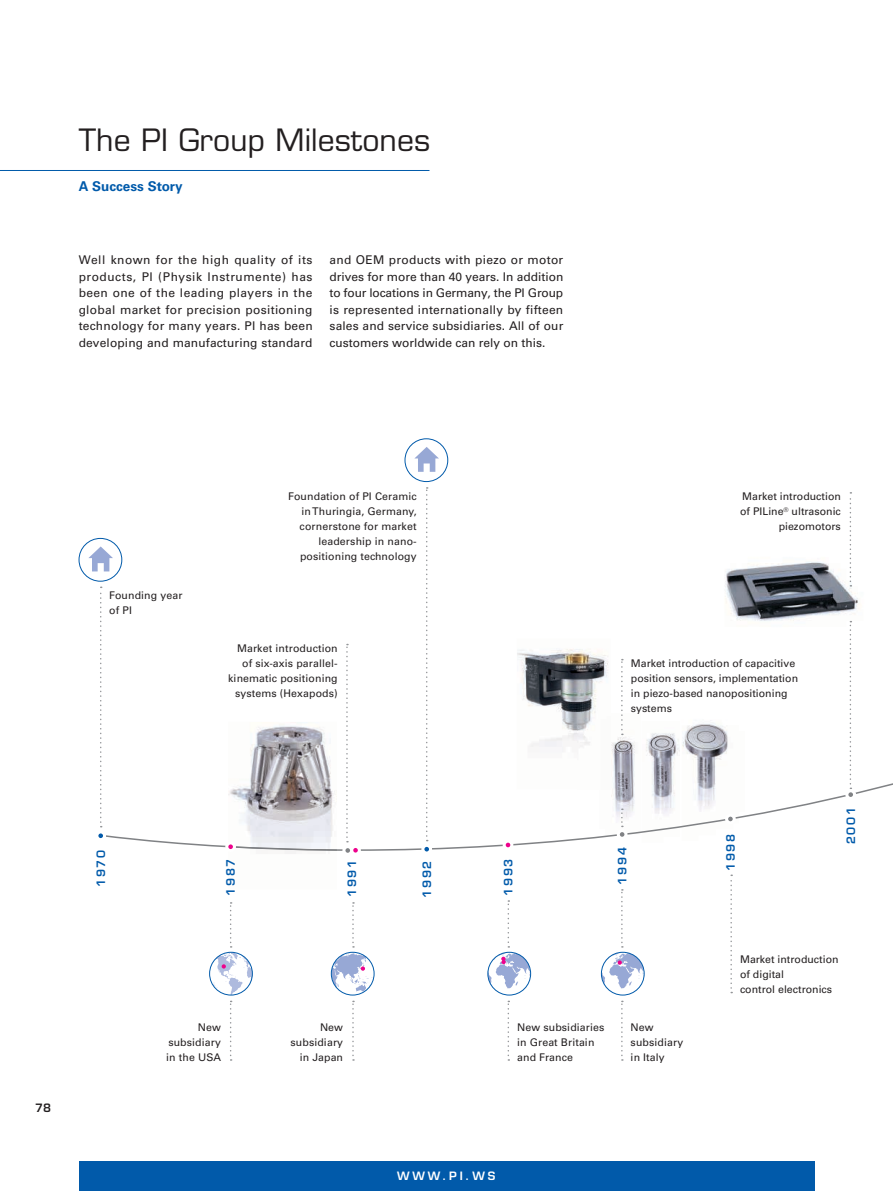
<style>
.page{position:relative;width:893px;height:1191px;background:#fff}
.page>*{position:absolute;margin:0;border:0;box-sizing:border-box;transform-origin:0 0}
.t1{font:30px "Eurostile LT";letter-spacing:.005em;color:#231f20}
.t2{font:700 13.5px "Univers LT";color:#015aaa}
.t3{font:12px/16.5px "Univers LT";letter-spacing:.01em;color:#231f20;text-align:justify}
.t4{font:600 11.25px "Eurostile LT";letter-spacing:.15em;color:#015aaa}
.t5{font:600 11.25px "Eurostile LT";letter-spacing:.25em;color:#fff}
.t6{font:600 11.25px "Eurostile LT";color:#231f20}
.t7{font:10.5px/15.1px "Univers LT";letter-spacing:.01em;color:#231f20}
</style>
<div class="page">
<div style="left:79px;top:1161px;width:735px;height:30px;background:#015aaa"></div>
<svg style="left:101px;top:438px;width:792px;height:413px"></svg>
<svg style="left:621px;top:659px;width:2px;height:76px"></svg>
<svg style="left:621px;top:1000px;width:2px;height:60px"></svg>
<svg style="left:601px;top:952px;width:43px;height:43px"></svg>
<div style="left:601px;top:952px;width:44px;height:43px;border:1px solid #015aaa;border-radius:50%"></div>
<svg style="left:601px;top:889px;width:43px;height:99px"></svg>
<img style="left:517px;top:638px;width:94px;height:151px">
<img style="left:578px;top:697px;width:33px;height:92px">
<svg style="left:621px;top:808px;width:2px;height:19px"></svg>
<img style="left:714px;top:535px;width:155px;height:114px">
<svg style="left:426px;top:487px;width:2px;height:354px"></svg>
<svg style="left:730px;top:874px;width:2px;height:119px"></svg>
<svg style="left:346px;top:644px;width:2px;height:198px"></svg>
<svg style="left:850px;top:621px;width:1px;height:168px"></svg>
<svg style="left:850px;top:492px;width:1px;height:94px"></svg>
<svg style="left:100px;top:586px;width:2px;height:241px"></svg>
<div style="left:79px;top:538px;width:43px;height:43px;background:#fff;border-radius:50%"></div>
<div style="left:79px;top:538px;width:43px;height:43px;border:1px solid #015aaa;border-radius:50%"></div>
<svg style="left:88px;top:546px;width:25px;height:25px"></svg>
<div style="left:405px;top:439px;width:43px;height:42px;background:#fff;border-radius:50%"></div>
<div style="left:405px;top:438px;width:43px;height:44px;border:1px solid #015aaa;border-radius:50%"></div>
<svg style="left:414px;top:447px;width:25px;height:25px"></svg>
<div style="left:209px;top:952px;width:44px;height:43px;border:1px solid #015aaa;border-radius:50%"></div>
<div style="left:331px;top:952px;width:43px;height:43px;border:1px solid #015aaa;border-radius:50%"></div>
<svg style="left:331px;top:902px;width:43px;height:90px"></svg>
<svg style="left:210px;top:902px;width:42px;height:158px"></svg>
<svg style="left:352px;top:1000px;width:2px;height:60px"></svg>
<svg style="left:488px;top:952px;width:43px;height:43px"></svg>
<div style="left:487px;top:952px;width:44px;height:43px;border:1px solid #015aaa;border-radius:50%"></div>
<svg style="left:488px;top:900px;width:43px;height:88px"></svg>
<svg style="left:508px;top:1000px;width:1px;height:60px"></svg>
<img style="left:228px;top:722px;width:109px;height:132px">
<img style="left:235px;top:846px;width:102px;height:4px">
<div style="left:423px;top:845px;width:8px;height:8px;background:#015aaa;border-radius:50%"></div>
<div style="left:421px;top:844px;width:11px;height:10px;border:3px solid #fff;border-radius:50%"></div>
<div style="left:727px;top:815px;width:7px;height:8px;background:#808285;border-radius:50%"></div>
<div style="left:725px;top:813px;width:11px;height:11px;border:3px solid #fff;border-radius:50%"></div>
<div style="left:847px;top:791px;width:7px;height:7px;background:#808285;border-radius:50%"></div>
<div style="left:845px;top:789px;width:11px;height:11px;border:3px solid #fff;border-radius:50%"></div>
<div style="left:227px;top:843px;width:7px;height:7px;background:#ed028c;border-radius:50%"></div>
<div style="left:225px;top:841px;width:11px;height:11px;border:3px solid #fff;border-radius:50%"></div>
<div style="left:97px;top:832px;width:8px;height:7px;background:#015aaa;border-radius:50%"></div>
<div style="left:95px;top:830px;width:11px;height:11px;border:3px solid #fff;border-radius:50%"></div>
<div style="left:352px;top:846px;width:7px;height:8px;background:#ed028c;border-radius:50%"></div>
<div style="left:350px;top:845px;width:11px;height:10px;border:3px solid #fff;border-radius:50%"></div>
<div style="left:344px;top:846px;width:8px;height:8px;background:#808285;border-radius:50%"></div>
<div style="left:342px;top:845px;width:11px;height:11px;border:3px solid #fff;border-radius:50%"></div>
<div style="left:504px;top:841px;width:8px;height:8px;background:#ed028c;border-radius:50%"></div>
<div style="left:503px;top:839px;width:10px;height:11px;border:3px solid #fff;border-radius:50%"></div>
<div style="left:618px;top:830px;width:8px;height:8px;background:#808285;border-radius:50%"></div>
<div style="left:617px;top:829px;width:10px;height:10px;border:3px solid #fff;border-radius:50%"></div>
<hr style="left:0;top:170px;width:429px;height:1px;background:#015aaa">
<h1 class="t1" style="left:79px;top:122px;width:353px">The PI Group Milestones</h1>
<p class="t2" style="left:79px;top:178px;width:106px">A Success Story</p>
<p class="t3" style="left:79px;top:252px;width:235px">Well known for the high quality of its products, PI (Physik Instrumente) has been one of the leading players in the global market for precision positioning technology for many years. PI has been developing and manufacturing standard</p>
<p class="t3" style="left:330px;top:252px;width:235px">and OEM products with piezo or motor drives for more than 40 years. In addition to four locations in Germany, the PI Group is represented internationally by fifteen sales and service subsidiaries. All of our customers worldwide can rely on this.</p>
<p class="t6" style="left:35px;top:1101px;width:17px">78</p>
<p class="t7" style="left:109px;top:587px;width:75px">Founding year of PI</p>
<p class="t4" style="left:94px;top:887px;width:39px;rotate:-90deg">1970</p>
<p class="t7" style="left:288px;top:489px;width:130px;text-align:right">Foundation of PI Ceramic in Thuringia, Germany, cornerstone for market leadership in nano&shy;positioning technology</p>
<p class="t7" style="left:228px;top:640px;width:111px;text-align:right">Market introduction of six-axis parallel&shy;kinematic positioning systems (Hexapods)</p>
<p class="t7" style="left:740px;top:489px;width:102px;text-align:right">Market introduction of PILine<sup>®</sup> ultrasonic piezomotors</p>
<p class="t7" style="left:631px;top:655px;width:169px">Market introduction of capacitive position sensors, implementation in piezo-based nanopositioning systems</p>
<p class="t4" style="left:224px;top:895px;width:39px;rotate:-90deg">1987</p>
<p class="t4" style="left:345px;top:897px;width:39px;rotate:-90deg">1991</p>
<p class="t4" style="left:501px;top:895px;width:39px;rotate:-90deg">1993</p>
<p class="t4" style="left:615px;top:884px;width:39px;rotate:-90deg">1994</p>
<p class="t4" style="left:420px;top:897px;width:39px;rotate:-90deg">1992</p>
<p class="t4" style="left:724px;top:871px;width:39px;rotate:-90deg">1998</p>
<p class="t4" style="left:844px;top:844px;width:39px;rotate:-90deg">2001</p>
<p class="t7" style="left:740px;top:952px;width:100px">Market introduction of digital<br>control electronics</p>
<p class="t7" style="left:166px;top:1019px;width:56px;text-align:justify;text-indent:32px">New subsidiary in the USA</p>
<p class="t7" style="left:290px;top:1019px;width:54px;text-align:right">New subsidiary in Japan</p>
<p class="t7" style="left:517px;top:1019px;width:89px">New subsidiaries in Great Britain and France</p>
<p class="t7" style="left:631px;top:1019px;width:54px">New subsidiary in Italy</p>
<p class="t5" style="left:397px;top:1168px;width:99px">WWW.PI.WS</p>
</div>
